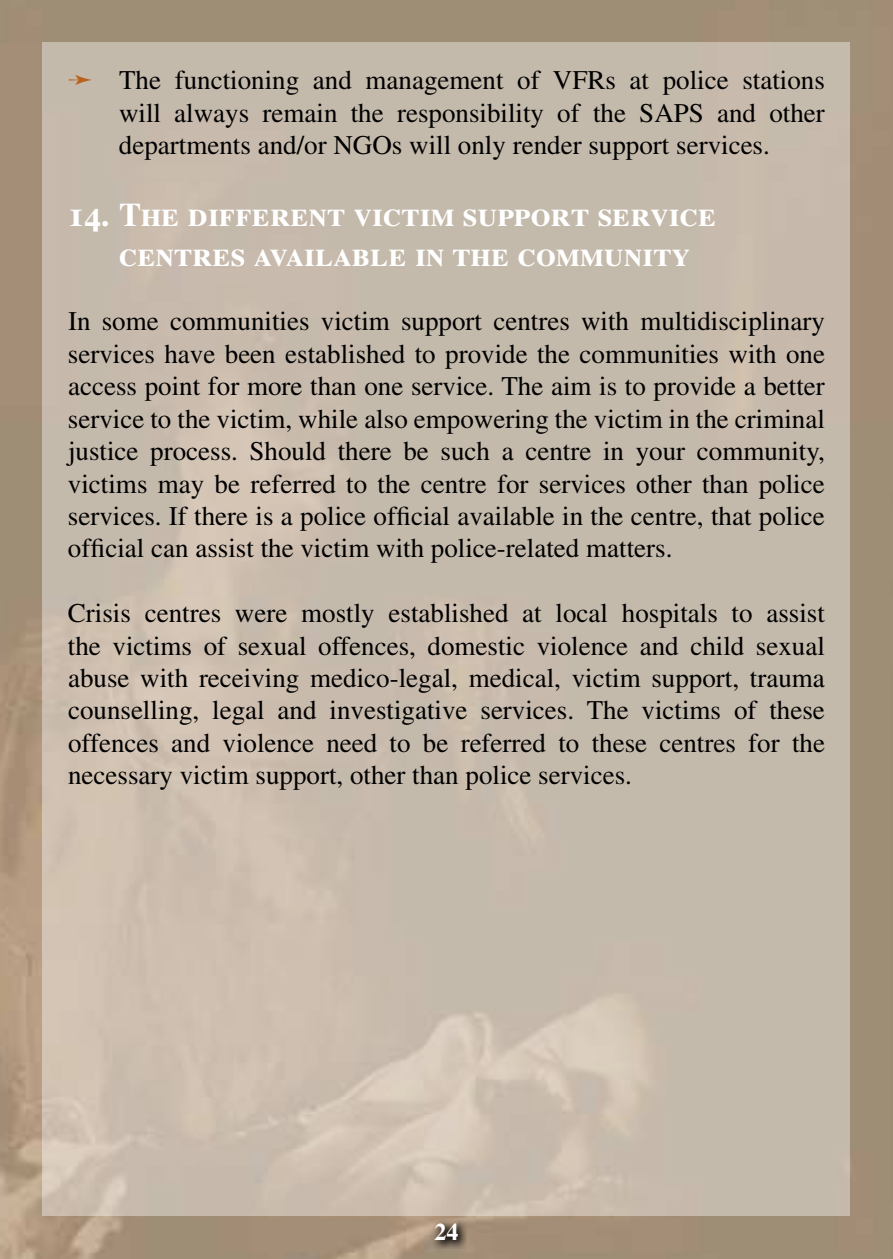
<style>
.page{position:relative;width:893px;height:1259px;background:#fff}
.page>*{position:absolute;margin:0;border:0;box-sizing:border-box;transform-origin:0 0}
.t1{font:33px/39.6px "Times Bold SC";color:#fff}
.t2{font:27px/32.4px "Times";color:#000;text-align:justify}
.t3{font:700 24px "Times";color:#fff}
.s1{color:#b9611e}
</style>
<div class="page">
<img style="left:0;top:0;width:893px;height:1259px">
<div style="left:43px;top:43px;width:807px;height:1173px;background:linear-gradient(to right,#ccbeaf,#c4baab)"></div>
<svg style="left:427px;top:1215px;width:40px;height:34px"></svg>
<p class="t2" style="left:119px;top:64px;width:707px;text-indent:-51px"><span class="s1">➛</span> The functioning and management of VFRs at police stations will always remain the responsibility of the SAPS and other departments and/or NGOs will only render support services.</p>
<p class="t1" style="left:119px;top:194px;width:599px;text-indent:-51px">14. The different victim support service centres available in the community</p>
<p class="t2" style="left:68px;top:305px;width:759px">In some communities victim support centres with multidisciplinary services have been established to provide the communities with one access point for more than one service. The aim is to provide a better service to the victim, while also empowering the victim in the criminal justice process. Should there be such a centre in your community, victims may be referred to the centre for services other than police services. If there is a police official available in the centre, that police official can assist the victim with police-related matters.</p>
<p class="t2" style="left:68px;top:597px;width:758px">Crisis centres were mostly established at local hospitals to assist the victims of sexual offences, domestic violence and child sexual abuse with receiving medico-legal, medical, victim support, trauma counselling, legal and investigative services. The victims of these offences and violence need to be referred to these centres for the necessary victim support, other than police services.</p>
<p class="t3" style="left:434px;top:1217px;width:25px">24</p>
</div>
